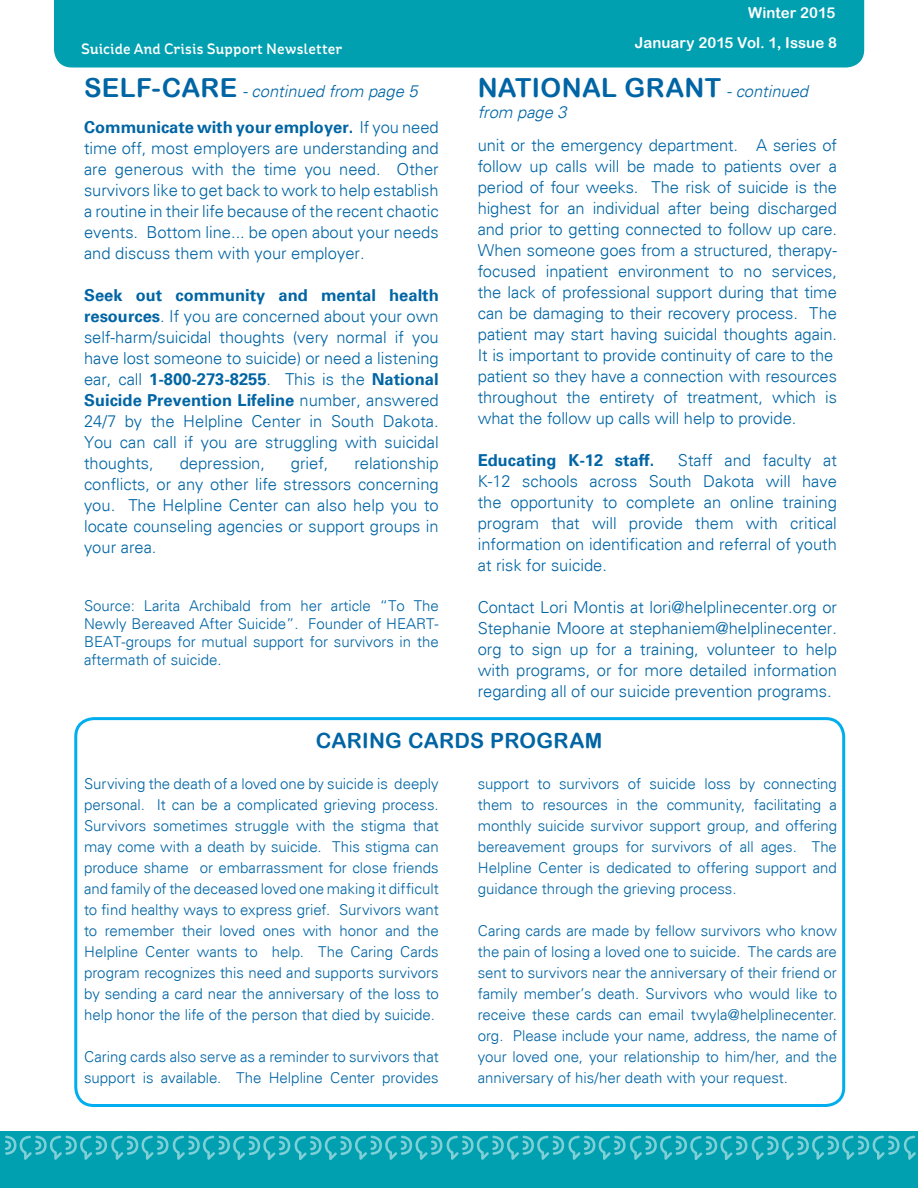
<style>
.page{position:relative;width:918px;height:1188px;background:#fff}
.page>*{position:absolute;margin:0;border:0;box-sizing:border-box;transform-origin:0 0}
.t1{font:26.25px "Arial Rounded MT Bold";letter-spacing:.02em;color:#0065a4}
.t2{font:21px "Arial Rounded MT Bold";letter-spacing:.015em;color:#0065a4}
.t3{font:300 16.5px/21px "Univers";letter-spacing:-.005em;color:#0065a4;text-align:justify}
.t4{font:italic 300 16.5px "Univers";color:#0065a4}
.t5{font:700 16.5px "Univers";color:#0065a4}
.t6{font:300 15px/21px "Univers";color:#0065a4;text-align:justify}
.t7{font:500 15px "St Ryde";letter-spacing:.005em;color:#fff}
.t8{font:15px/29.8px "Arial Rounded MT Bold";letter-spacing:.005em;color:#fff;text-align:right}
.s1{font-family:"Arial Rounded MT Bold";font-weight:400;font-style:normal;font-size:26.25px}
.s2{font-family:"Univers";font-weight:300;font-style:italic;font-size:16.5px}
.s3{font-weight:700}
</style>
<div class="page">
<div style="left:0;top:1131px;width:918px;height:57px;background:#00a0b0"></div>
<svg style="left:5px;top:1136px;width:911px;height:24px"></svg>
<div style="left:54px;top:0;width:810px;height:68px;background:#00a0b0"></div>
<div style="left:74px;top:717px;width:771px;height:390px;border:3px solid #00aeef;border-radius:18px"></div>
<p class="t7" style="left:81px;top:40px;width:262px">Suicide And Crisis Support Newsletter</p>
<p class="t8" style="left:635px;top:-2px;width:204px">WINTER 2015<br>JANUARY 2015 VOL. 1, ISSUE 8</p>
<p class="t4" style="left:84px;top:82px;width:335px"><span class="s1">SELF-CARE</span> - continued from page 5</p>
<h1 class="t1" style="left:478px;top:73px;width:332px">NATI ONAL GRANT <span class="s2">- continued</span></h1>
<p class="t4" style="left:478px;top:103px;width:90px">from page 3</p>
<p class="t3" style="left:84px;top:117px;width:356px"><span class="s3">Communicate with your employer.</span> If you need time off, most employers are understanding and are generous with the time you need. Other survivors like to get back to work to help establish a routine in their life because of the recent chaotic events. Bottom line... be open about your needs and discuss them with your employer.</p>
<p class="t3" style="left:84px;top:285px;width:356px"><span class="s3">Seek out community and mental health resources</span>. If you are concerned about your own self-harm/suicidal thoughts (very normal if you have lost someone to suicide) or need a listening ear, call <span class="s3">1-800-273-8255</span>. This is the <span class="s3">National Suicide Prevention Lifeline</span> number, answered 24/7 by the Helpline Center in South Dakota.<br>You can call if you are struggling with suicidal thoughts,</p>
<p class="t3" style="left:478px;top:135px;width:361px;text-align:left">unit or the emergency department. A series of follow up calls will be made to patients over a period of four weeks. The risk of suicide is the highest for an individual after being discharged and prior to getting connected to follow up care.<br>When someone goes from a structured, therapy&shy;focused inpatient environment to no services, the lack of professional support during that time can be damaging to their recovery process. The patient may start having suicidal thoughts again.<br>It is important to provide continuity of care to the patient so they have a connection with resources throughout the entirety of treatment, which is what the follow up calls will help to provide.</p>
<p class="t5" style="left:478px;top:451px;width:178px">Educating K-12 staff.</p>
<p class="t3" style="left:478px;top:450px;width:361px;text-indent:200px">Staff and faculty at K-12 schools across South Dakota will have the opportunity to complete an online training program that will provide them with critical information on identification and referral of youth at risk for suicide.</p>
<p class="t3" style="left:478px;top:597px;width:361px">Contact Lori Montis at lori@helplinecenter.org or Stephanie Moore at stephaniem@helplinecenter. org to sign up for a training, volunteer to help with programs, or for more detailed information regarding all of our suicide prevention programs.</p>
<p class="t3" style="left:84px;top:453px;width:356px;text-indent:270px">relationship conflicts, or any other life stressors concerning you. The Helpline Center can also help you to locate counseling agencies or support groups in your area.</p>
<p class="t3" style="left:180px;top:453px;width:87px">depression,</p>
<p class="t3" style="left:291px;top:453px;width:39px">grief,</p>
<p class="t6" style="left:84px;top:597px;width:356px;line-height:18px">Source: Larita Archibald from her article “To The Newly Bereaved After Suicide”. Founder of HEART-BEAT-groups for mutual support for survivors in the aftermath of suicide.</p>
<p class="t2" style="left:316px;top:728px;width:288px">CARING CARDS PROGRAM</p>
<p class="t6" style="left:84px;top:773px;width:356px">Surviving the death of a loved one by suicide is deeply personal. It can be a complicated grieving process.<br>Survivors sometimes struggle with the stigma that may come with a death by suicide. This stigma can produce shame or embarrassment for close friends and family of the deceased loved one making it difficult to find healthy ways to express grief. Survivors want to remember their loved ones with honor and the Helpline Center wants to help. The Caring Cards program recognizes this need and supports survivors by sending a card near the anniversary of the loss to help honor the life of the person that died by suicide.</p>
<p class="t6" style="left:84px;top:1046px;width:356px">Caring cards also serve as a reminder to survivors that support is available. The Helpline Center provides</p>
<p class="t6" style="left:478px;top:773px;width:361px">support to survivors of suicide loss by connecting them to resources in the community, facilitating a monthly suicide survivor support group, and offering bereavement groups for survivors of all ages. The Helpline Center is dedicated to offering support and guidance through the grieving process.</p>
<p class="t6" style="left:478px;top:920px;width:361px">Caring cards are made by fellow survivors who know the pain of losing a loved one to suicide. The cards are sent to survivors near the anniversary of their friend or family member’s death. Survivors who would like to receive these cards can email twyla@helplinecenter. org. Please include your name, address, the name of your loved one, your relationship to him/her, and the anniversary of his/her death with your request.</p>
</div>
